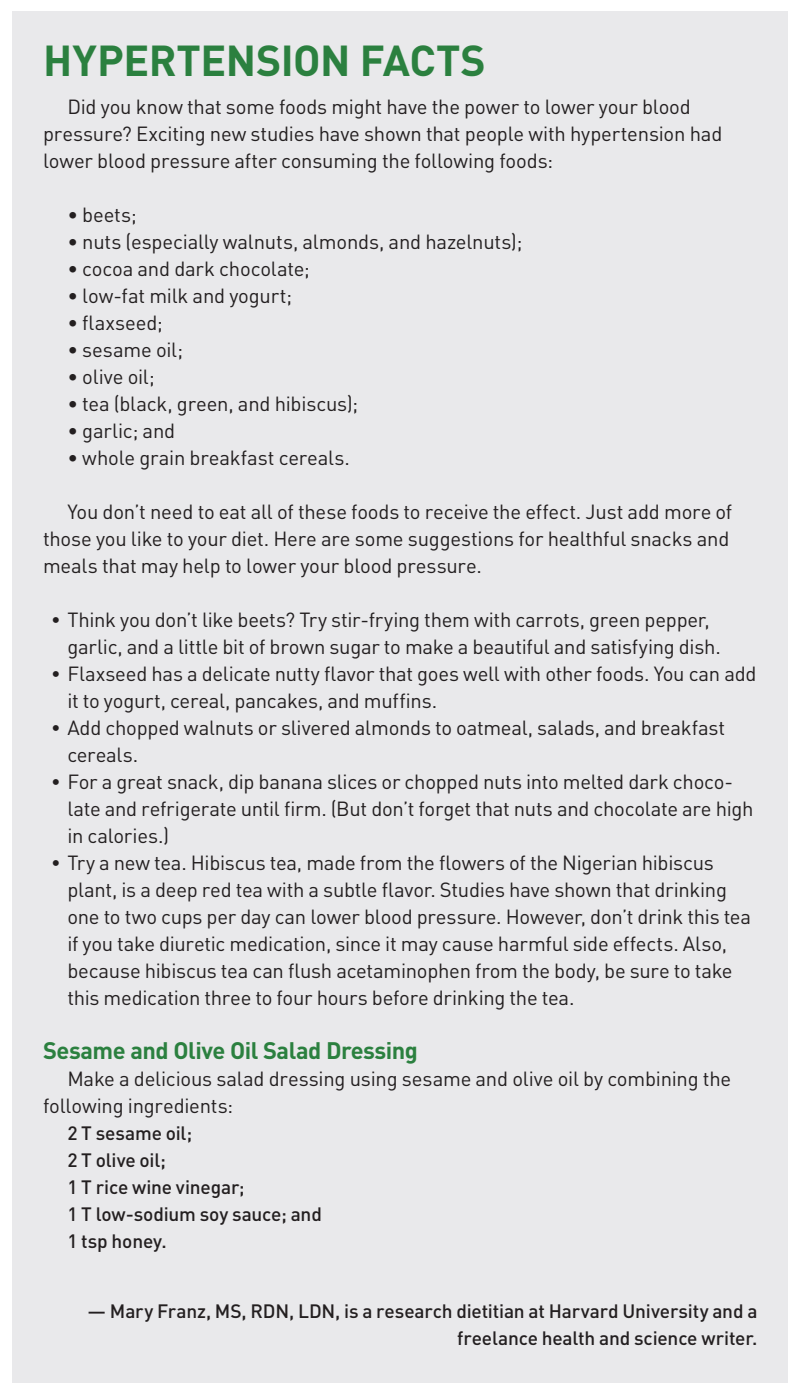
<style>
.page{position:relative;width:799px;height:1394px;background:#fff}
.page>*{position:absolute;margin:0;border:0;box-sizing:border-box;transform-origin:0 0}
.t1{font:700 42.75px "DIN";letter-spacing:-.01em;color:#2b803f}
.t2{font:700 23.62px "DIN";letter-spacing:-.02em;color:#2b803f}
.t3{font:20.25px/27px "DIN";letter-spacing:-.01em;color:#231f20}
.t4{font:500 19.12px/27px "DIN";letter-spacing:-.01em;color:#231f20}
.s1{font-size:18px}
</style>
<div class="page">
<div style="left:13px;top:11px;width:775px;height:1371px;background:#e9e9eb"></div>
<h1 class="t1" style="left:43px;top:32px;width:444px">HYPERTENSION FACTS</h1>
<p class="t3" style="left:43px;top:93px;width:681px;text-indent:24px">Did you know that some foods might have the power to lower your blood pressure? Exciting new studies have shown that people with hypertension had lower blood pressure after consuming the following foods:</p>
<p class="t3" style="left:67px;top:201px;width:71px">• beets;</p>
<p class="t3" style="left:67px;top:228px;width:457px">• nuts (especially walnuts, almonds, and hazelnuts);</p>
<p class="t3" style="left:67px;top:255px;width:244px">• cocoa and dark chocolate;</p>
<p class="t3" style="left:67px;top:282px;width:226px">• low-fat milk and yogurt;</p>
<p class="t3" style="left:67px;top:309px;width:97px">• flaxseed;</p>
<p class="t3" style="left:67px;top:336px;width:117px">• sesame oil;</p>
<p class="t3" style="left:67px;top:363px;width:89px">• olive oil;</p>
<p class="t3" style="left:67px;top:390px;width:292px">• tea (black, green, and hibiscus);</p>
<p class="t3" style="left:67px;top:417px;width:109px">• garlic; and</p>
<p class="t3" style="left:67px;top:444px;width:284px">• whole grain breakfast cereals.</p>
<p class="t3" style="left:43px;top:498px;width:691px;text-indent:24px">You don’t need to eat all of these foods to receive the effect. Just add more of those you like to your diet. Here are some suggestions for healthful snacks and meals that may help to lower your blood pressure.</p>
<p class="t3" style="left:67px;top:606px;width:655px;text-indent:-16px"><span class="s1">•</span> Think you don’t like beets? Try stir-frying them with carrots, green pepper, garlic, and a little bit of brown sugar to make a beautiful and satisfying dish.</p>
<p class="t3" style="left:67px;top:660px;width:691px;text-indent:-16px"><span class="s1">•</span> Flaxseed has a delicate nutty flavor that goes well with other foods. You can add it to yogurt, cereal, pancakes, and muffins.</p>
<p class="t3" style="left:67px;top:714px;width:659px;text-indent:-16px"><span class="s1">•</span> Add chopped walnuts or slivered almonds to oatmeal, salads, and breakfast cereals.</p>
<p class="t3" style="left:67px;top:768px;width:688px;text-indent:-16px"><span class="s1">•</span> For a great snack, dip banana slices or chopped nuts into melted dark choco&shy;late and refrigerate until firm. (But don’t forget that nuts and chocolate are high in calories.)</p>
<p class="t3" style="left:67px;top:849px;width:685px;text-indent:-16px"><span class="s1">•</span> Try a new tea. Hibiscus tea, made from the flowers of the Nigerian hibiscus plant, is a deep red tea with a subtle flavor. Studies have shown that drinking one to two cups per day can lower blood pressure. However, don’t drink this tea if you take diuretic medication, since it may cause harmful side effects. Also, because hibiscus tea can flush acetaminophen from the body, be sure to take this medication three to four hours before drinking the tea.</p>
<p class="t2" style="left:43px;top:1034px;width:377px">Sesame and Olive Oil Salad Dressing</p>
<p class="t3" style="left:43px;top:1065px;width:690px;text-indent:24px">Make a delicious salad dressing using sesame and olive oil by combining the following ingredients:</p>
<p class="t4" style="left:67px;top:1118px;width:256px">2 T sesame oil;<br>2 T olive oil;<br>1 T rice wine vinegar;<br>1 T low-sodium soy sauce; and<br>1 tsp honey.</p>
<p class="t4" style="left:88px;top:1297px;width:671px;text-align:right">— Mary Franz, MS, RDN, LDN, is a research dietitian at Harvard University and a freelance health and science writer.</p>
</div>
